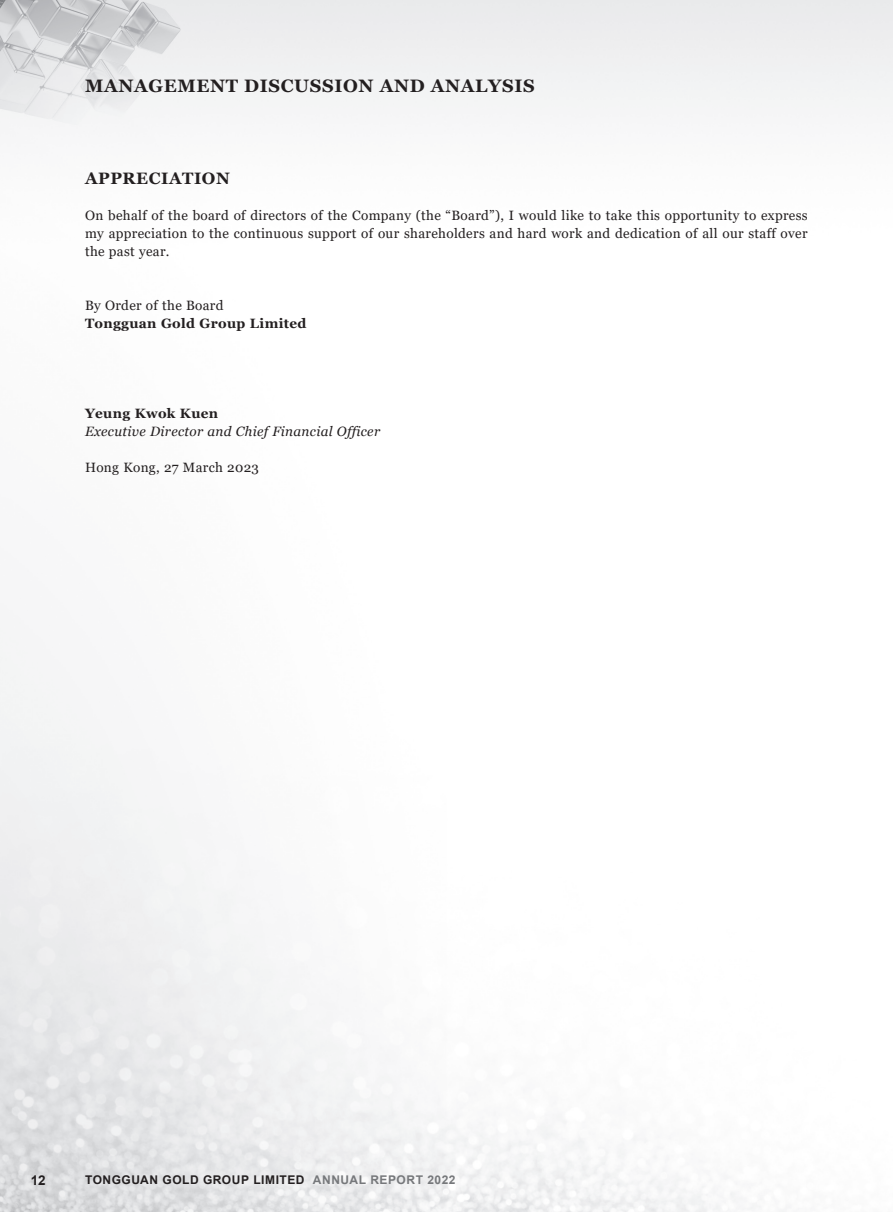
<style>
.page{position:relative;width:893px;height:1212px;background:#fff}
.page>*{position:absolute;margin:0;border:0;box-sizing:border-box;transform-origin:0 0}
.t1{font:700 18px "Georgia";letter-spacing:.035em;color:#231f20}
.t2{font:700 16.5px "Georgia";letter-spacing:.035em;color:#231f20}
.t3{font:13.5px/18px "Georgia";letter-spacing:.025em;color:#231f20;text-align:justify}
.t4{font:italic 13.5px "Georgia";letter-spacing:.025em;color:#231f20}
.t5{font:700 13.5px "Georgia";letter-spacing:.025em;color:#231f20}
.t6{font:700 13.5px "Arial";color:#231f20}
.t7{font:700 12px "Arial";letter-spacing:.045em;color:#231f20}
.s1{color:#76787b}
</style>
<div class="page">
<img style="left:0;top:0;width:893px;height:1212px">
<h1 class="t1" style="left:85px;top:74px;width:451px">MANAGEMENT DISCUSSION AND ANALYSIS</h1>
<p class="t2" style="left:85px;top:168px;width:146px">APPRECIATION</p>
<p class="t3" style="left:85px;top:207px;width:724px">On behalf of the board of directors of the Company (the “Board”), I would like to take this opportunity to express my appreciation to the continuous support of our shareholders and hard work and dedication of all our staff over the past year.</p>
<p class="t3" style="left:85px;top:297px;width:140px">By Order of the Board</p>
<p class="t5" style="left:85px;top:315px;width:223px">Tongguan Gold Group Limited</p>
<p class="t5" style="left:85px;top:405px;width:135px">Yeung Kwok Kuen</p>
<p class="t4" style="left:85px;top:423px;width:297px">Executive Director and Chief Financial Officer</p>
<p class="t3" style="left:85px;top:459px;width:176px">Hong Kong, 27 March 2023</p>
<p class="t6" style="left:31px;top:1171px;width:16px">12</p>
<p class="t7" style="left:85px;top:1171px;width:372px">TONGGUAN GOLD GROUP LIMITED <span class="s1">ANNUAL REPORT 2022</span></p>
</div>
